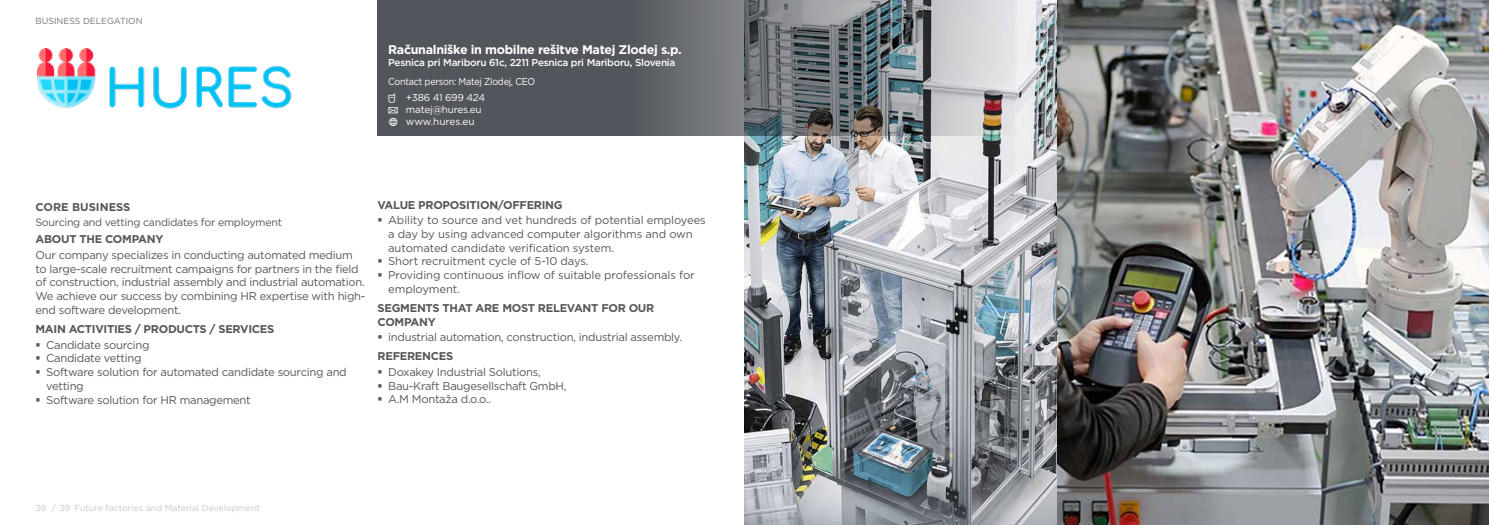
<style>
.page{position:relative;width:1489px;height:525px;background:#fff}
.page>*{position:absolute;margin:0;border:0;box-sizing:border-box;transform-origin:0 0}
.t1{font:700 12.5px "Gotham";letter-spacing:-.025em;color:#fff}
.t2{font:11.25px/13.8px "Gotham";letter-spacing:-.025em;color:#575756}
.t3{font:700 11.25px/13.8px "Gotham";letter-spacing:-.025em;color:#575756}
.t4{font:700 11.25px "Gotham";color:#575756}
.t5{font:10.62px "Gotham";letter-spacing:-.025em;color:#575756}
.t6{font:500 10px "Gotham";letter-spacing:-.025em;color:#fff}
.t7{font:10px/15.5px "Gotham";letter-spacing:-.025em;color:#fff;scale:.9 1}
.t8{font:10px/12px "Gotham";letter-spacing:-.025em;color:#fff}
.t9{font:8.75px "Gotham";color:#c6c8c9}
.t10{font:8.75px "Gotham";color:#717477}
</style>
<div class="page">
<img style="left:38px;top:49px;width:254px;height:60px">
<img style="left:1056px;top:0;width:432px;height:524px">
<img style="left:744px;top:136px;width:312px;height:388px">
<svg style="left:377px;top:0;width:898px;height:136px;background:#75787b"></svg>
<svg style="left:388px;top:93px;width:10px;height:33px"></svg>
<p class="t10" style="left:35px;top:15px;width:109px">BUSINESS DELEGATION</p>
<p class="t1" style="left:388px;top:42px;width:295px">Računalniške in mobilne rešitve Matej Zlodej s.p.</p>
<p class="t6" style="left:388px;top:56px;width:289px">Pesnica pri Mariboru 61c, 2211 Pesnica pri Mariboru, Slovenia</p>
<p class="t7" style="left:406px;top:74px;width:145px;text-indent:-18px">Contact person: Matej Zlodej, CEO +386 41 699 424</p>
<p class="t8" style="left:406px;top:103px;width:77px">matej@hures.eu www.hures.eu</p>
<p class="t4" style="left:35px;top:199px;width:97px">CORE BUSINESS</p>
<p class="t5" style="left:35px;top:215px;width:248px">Sourcing and vetting candidates for employment</p>
<p class="t3" style="left:35px;top:232px;width:129px">ABOUT THE COMPANY</p>
<p class="t2" style="left:35px;top:247px;width:331px">Our company specializes in conducting automated medium to large-scale recruitment campaigns for partners in the field of construction, industrial assembly and industrial automation.<br>We achieve our success by combining HR expertise with high&shy;end software development.</p>
<p class="t3" style="left:35px;top:322px;width:240px">MAIN ACTIVITIES / PRODUCTS / SERVICES</p>
<p class="t2" style="left:46px;top:337px;width:302px">Candidate sourcing<br>Candidate vetting<br>Software solution for automated candidate sourcing and vetting<br>Software solution for HR management</p>
<p class="t3" style="left:377px;top:197px;width:187px">VALUE PROPOSITION/OFFERING</p>
<p class="t2" style="left:388px;top:213px;width:319px">Ability to source and vet hundreds of potential employees a day by using advanced computer algorithms and own automated candidate verification system.<br>Short recruitment cycle of 5-10 days.<br>Providing continuous inflow of suitable professionals for employment.</p>
<p class="t3" style="left:377px;top:301px;width:278px">SEGMENTS THAT ARE MOST RELEVANT FOR OUR<br>COMPANY</p>
<p class="t2" style="left:388px;top:330px;width:295px">industrial automation, construction, industrial assembly.</p>
<p class="t3" style="left:377px;top:349px;width:77px">REFERENCES</p>
<p class="t2" style="left:388px;top:364px;width:180px">Doxakey Industrial Solutions,<br>Bau-Kraft Baugesellschaft GmbH,<br>A.M Montaža d.o.o..</p>
<p class="t9" style="left:35px;top:502px;width:36px">38 / 39</p>
<p class="t9" style="left:74px;top:502px;width:187px">Future factories and Material Development</p>
</div>
